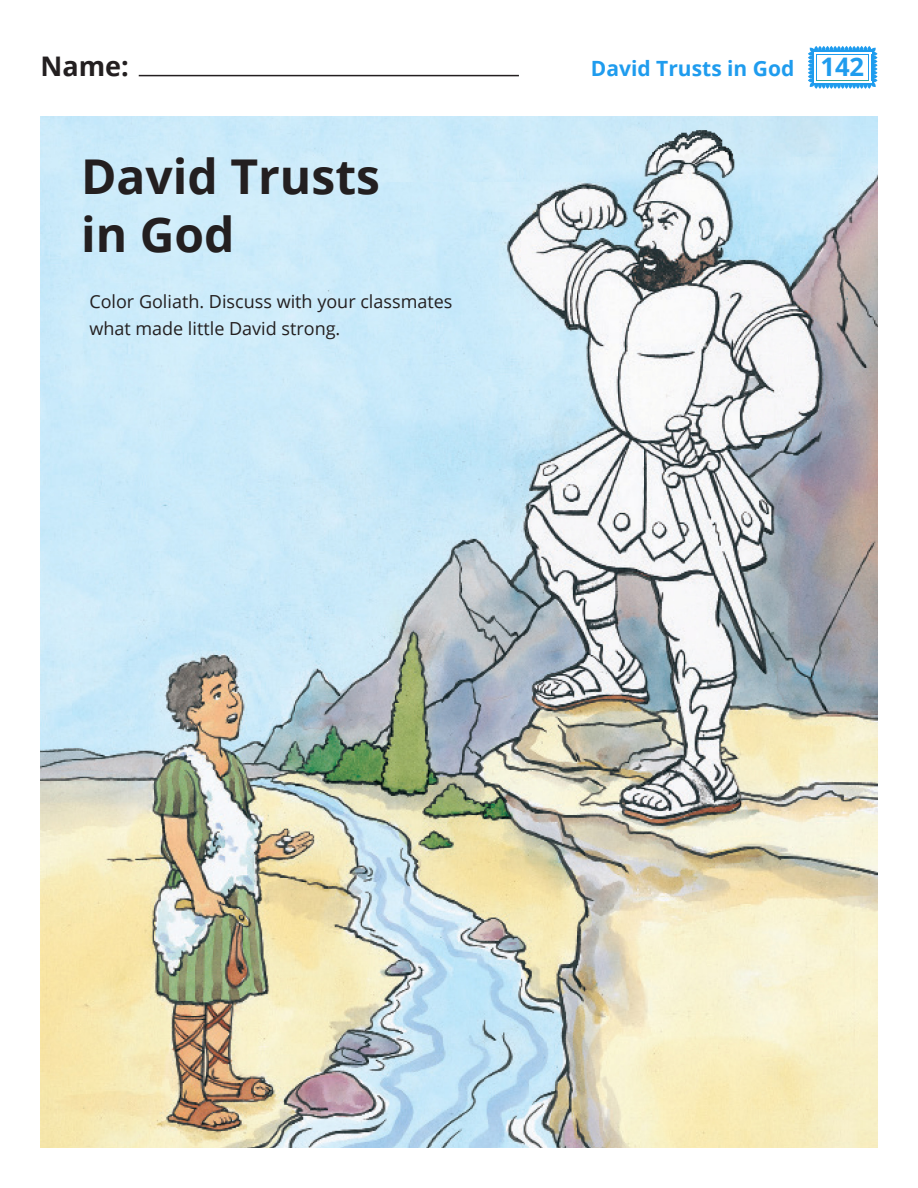
<style>
.page{position:relative;width:918px;height:1188px;background:#fff}
.page>*{position:absolute;margin:0;border:0;box-sizing:border-box;transform-origin:0 0}
.t1{font:700 48px/57.6px "Open Sans";color:#231f20}
.t2{font:700 27px "Open Sans";color:#231f20}
.t3{font:700 25.5px "Open Sans";color:#1f9cee}
.t4{font:700 21px "Open Sans";color:#1f9cee}
.t5{font:18px/27px "Open Sans";color:#231f20}
</style>
<div class="page">
<img style="left:41px;top:117px;width:836px;height:1031px">
<hr style="left:139px;top:75px;width:380px;height:1px;background:#231f20">
<svg style="left:808px;top:46px;width:69px;height:43px"></svg>
<hr style="left:816px;top:80px;width:53px;height:1px;background:#1f9cee">
<hr style="left:815px;top:82px;width:56px;height:3px;background:#1f9cee">
<hr style="left:812px;top:50px;width:3px;height:35px;background:#1f9cee">
<hr style="left:871px;top:50px;width:3px;height:35px;background:#1f9cee">
<hr style="left:815px;top:50px;width:56px;height:3px;background:#1f9cee">
<hr style="left:816px;top:54px;width:53px;height:1px;background:#1f9cee">
<hr style="left:869px;top:53px;width:2px;height:29px;background:#fff">
<hr style="left:814px;top:53px;width:2px;height:29px;background:#fff">
<hr style="left:814px;top:81px;width:57px;height:1px;background:#fff">
<hr style="left:814px;top:52px;width:57px;height:2px;background:#fff">
<p class="t2" style="left:41px;top:47px;width:90px">Name:</p>
<p class="t4" style="left:591px;top:54px;width:205px">David Trusts in God</p>
<p class="t3" style="left:820px;top:49px;width:45px">142</p>
<p class="t1" style="left:81px;top:147px;width:300px">David Trusts in God</p>
<p class="t5" style="left:89px;top:288px;width:365px">Color Goliath. Discuss with your classmates what made little David strong.</p>
</div>
